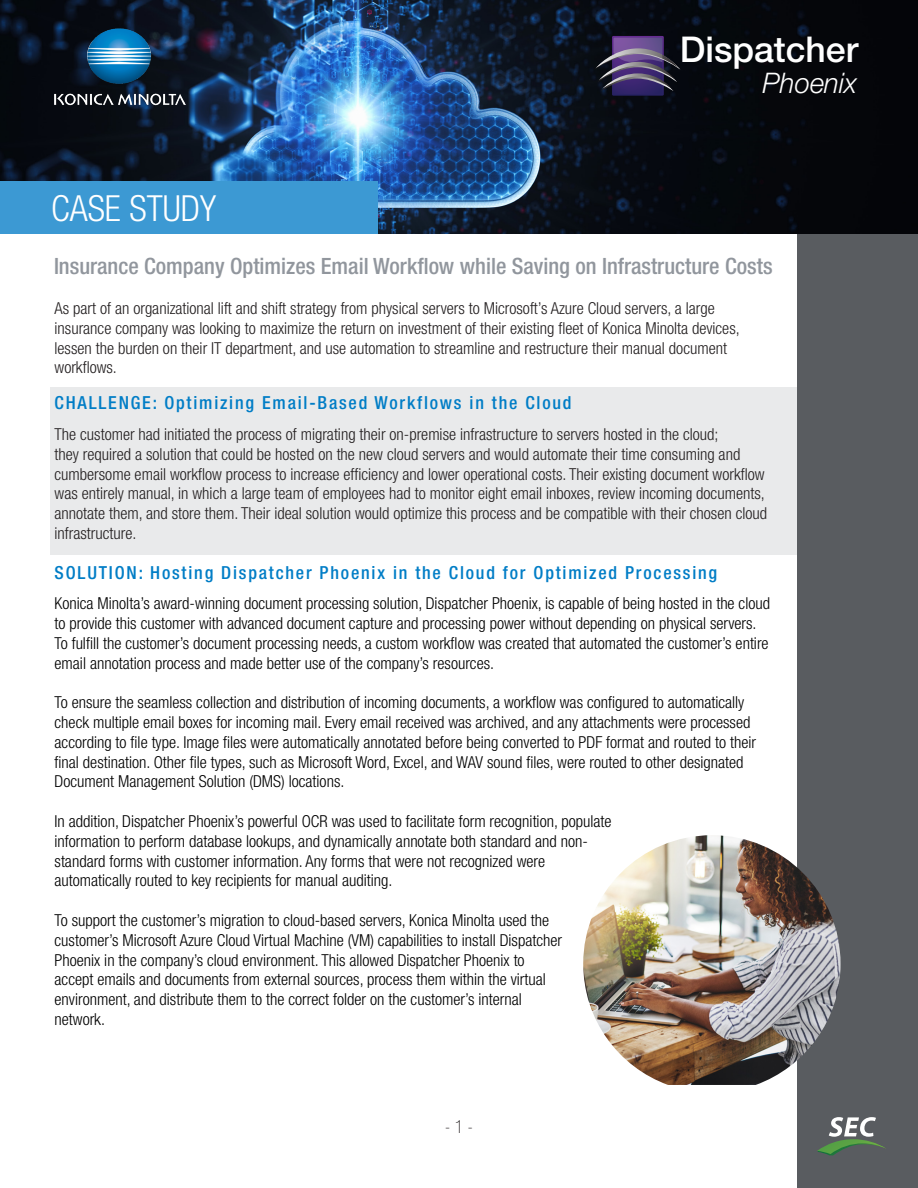
<style>
.page{position:relative;width:918px;height:1188px;background:#fff}
.page>*{position:absolute;margin:0;border:0;box-sizing:border-box;transform-origin:0 0}
.t1{font:300 condensed 36px "Helvetica Neue LT Std";color:#fff}
.t2{font:500 35.55px "Helvetica Neue LT Std";color:#fff}
.t3{font:italic 300 28.35px "Helvetica Neue LT Std";color:#fff}
.Paragraph_Head{font:500 condensed 22.5px "Helvetica Neue LT Std";color:#91969d}
.Paragraph{font:500 condensed 18px "Helvetica Neue LT Std";letter-spacing:.1em;color:#007dc6}
.t4{font:100 condensed 18px "Helvetica Neue LT Std";color:#231f20}
.Paragraph-2{font:300 condensed 16.5px/19.8px "Helvetica Neue LT Std";color:#000}
.Paragraph-3{font:300 condensed 16.5px/19.8px "Helvetica Neue LT Std";color:#231f20}
</style>
<div class="page">
<img style="left:0;top:0;width:918px;height:234px">
<svg style="left:594px;top:36px;width:86px;height:60px;background:#44395d"></svg>
<div style="left:50px;top:387px;width:751px;height:167px;background:#e9eaeb"></div>
<div style="left:0;top:182px;width:378px;height:52px;background:#3c99d3"></div>
<div style="left:797px;top:234px;width:121px;height:954px;background:#595c60"></div>
<svg style="left:817px;top:1117px;width:69px;height:38px"></svg>
<img style="left:583px;top:835px;width:258px;height:250px">
<img style="left:33px;top:7px;width:175px;height:120px">
<p class="t2" style="left:680px;top:28px;width:180px">Dispatcher</p>
<p class="t3" style="left:763px;top:66px;width:96px">Phoenix</p>
<p class="t1" style="left:51px;top:188px;width:167px">CASE STUDY</p>
<p class="Paragraph_Head" style="left:54px;top:253px;width:720px">Insurance Company Optimizes Email Workflow while Saving on Infrastructure Costs</p>
<p class="Paragraph-3" style="left:55px;top:298px;width:687px">As part of an organizational lift and shift strategy from physical servers to Microsoft’s Azure Cloud servers, a large insurance company was looking to maximize the return on investment of their existing fleet of Konica Minolta devices, lessen the burden on their IT department, and use automation to streamline and restructure their manual document workflows.</p>
<p class="Paragraph" style="left:55px;top:392px;width:519px">CHALLENGE: Optimizing Email-Based Workflows in the Cloud</p>
<p class="Paragraph-3" style="left:55px;top:424px;width:714px">The customer had initiated the process of migrating their on-premise infrastructure to servers hosted in the cloud;<br>they required a solution that could be hosted on the new cloud servers and would automate their time consuming and cumbersome email workflow process to increase efficiency and lower operational costs. Their existing document workflow was entirely manual, in which a large team of employees had to monitor eight email inboxes, review incoming documents, annotate them, and store them. Their ideal solution would optimize this process and be compatible with their chosen cloud infrastructure.</p>
<p class="Paragraph" style="left:55px;top:561px;width:664px">SOLUTION: Hosting Dispatcher Phoenix in the Cloud for Optimized Processing</p>
<p class="Paragraph-2" style="left:55px;top:593px;width:717px">Konica Minolta’s award-winning document processing solution, Dispatcher Phoenix, is capable of being hosted in the cloud to provide this customer with advanced document capture and processing power without depending on physical servers.<br>To fulfill the customer’s document processing needs, a custom workflow was created that automated the customer’s entire email annotation process and made better use of the company’s resources.</p>
<p class="Paragraph-2" style="left:55px;top:692px;width:703px">To ensure the seamless collection and distribution of incoming documents, a workflow was configured to automatically check multiple email boxes for incoming mail. Every email received was archived, and any attachments were processed according to file type. Image files were automatically annotated before being converted to PDF format and routed to their final destination. Other file types, such as Microsoft Word, Excel, and WAV sound files, were routed to other designated Document Management Solution (DMS) locations.</p>
<p class="Paragraph-2" style="left:55px;top:811px;width:558px">In addition, Dispatcher Phoenix’s powerful OCR was used to facilitate form recognition, populate</p>
<p class="Paragraph-2" style="left:55px;top:831px;width:535px">information to perform database lookups, and dynamically annotate both standard and non&shy;standard forms with customer information. Any forms that were not recognized were automatically routed to key recipients for manual auditing.</p>
<p class="Paragraph-2" style="left:55px;top:910px;width:509px">To support the customer’s migration to cloud-based servers, Konica Minolta used the customer’s Microsoft Azure Cloud Virtual Machine (VM) capabilities to install Dispatcher Phoenix in the company’s cloud environment. This allowed Dispatcher Phoenix to accept emails and documents from external sources, process them within the virtual environment, and distribute them to the correct folder on the customer’s internal network.</p>
<p class="t4" style="left:445px;top:1117px;width:30px">- 1 -</p>
</div>
